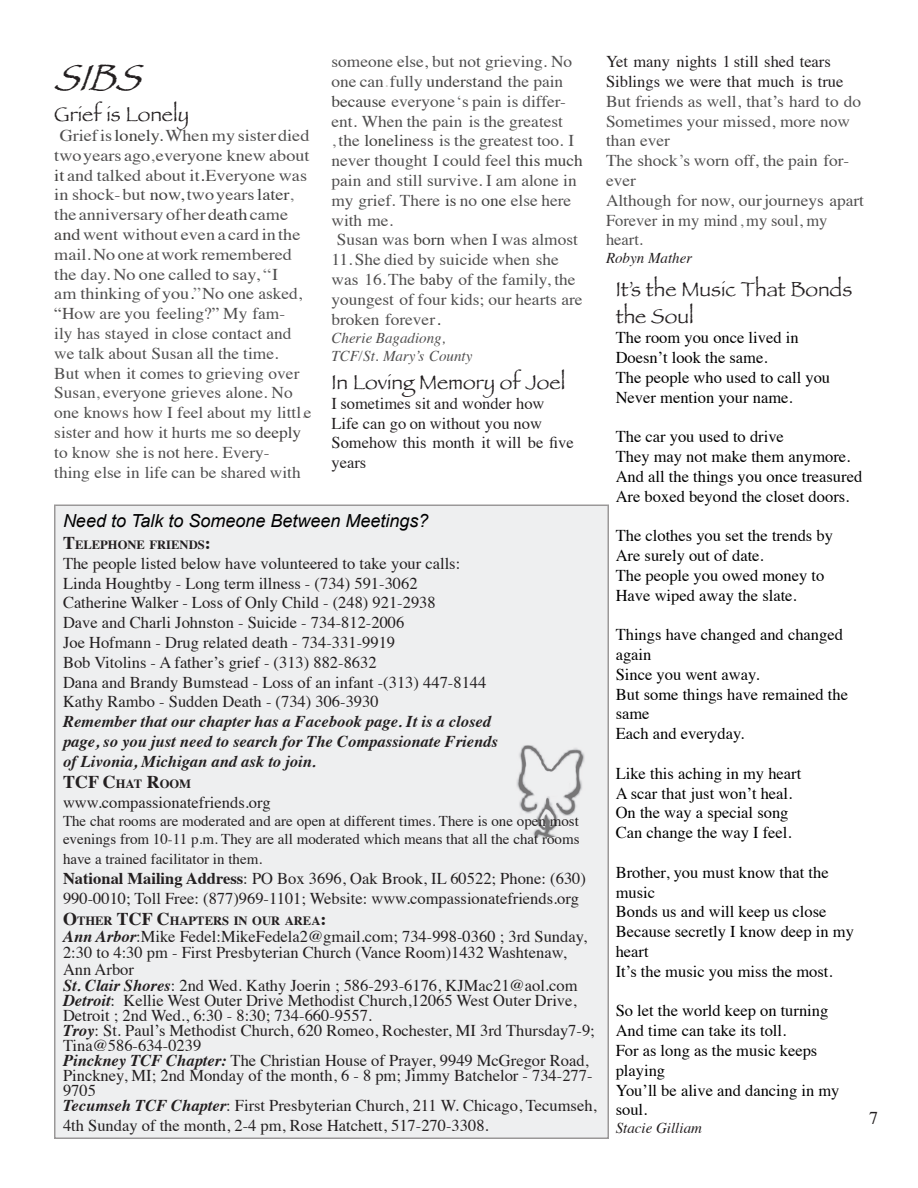
<style>
.page{position:relative;width:918px;height:1188px;background:#fff}
.page>*{position:absolute;margin:0;border:0;box-sizing:border-box;transform-origin:0 0}
.Ad{font:italic 37.95px "Papyrus";color:#231f20}
.Ad-2{font:21px/27px "Papyrus";color:#231f20}
.Heading_2{font:italic 18px "Arial";color:#000}
.t1{font:18px "Times";color:#231f20}
.No_indent_body{font:16.5px/15px "Times";color:#231f20}
.t2{font:16.5px/19.8px "Times";color:#000}
.Body_text{font:16.5px/19.8px "Times";color:#504f4f;scale:1.1 1}
.Body_text-2{font:16.5px/19.8px "Times";color:#504f4f;scale:1.05 1}
.t3{font:italic 700 16.5px/19.8px "Times";color:#231f20}
.No_indent_body-2{font:16.5px/19.8px "Times";color:#504f4f;scale:1.05 1}
.No_indent_body-3{font:16.5px/19.8px "Times";color:#504f4f}
.t4{font:15px/18px "Times";color:#231f20}
.t5{font:italic 15px "Times";color:#504f4f}
.t6{font:italic 15px "Times";color:#231f20}
.Subhead_1{font:700 12.6px "Times";color:#231f20}
.s1{color:#42413f}
.s2{color:#707070}
.s3{color:#33312f}
.s4{color:#b6afac}
.s5{color:#c4c6bd}
.s6{font-size:18px}
.s7{font-weight:700}
.s8{font-weight:700;font-style:italic}
</style>
<div class="page">
<div style="left:55px;top:505px;width:553px;height:633px;background:#eeeff0"></div>
<p class="Ad" style="left:53px;top:55px;width:113px">SIBS</p>
<p class="Ad-2" style="left:54px;top:100px;width:136px">Grief is Lonely</p>
<p class="Body_text" style="left:54px;top:124px;width:235px;text-indent:5px">Grief is <span class="s1">lonely.</span> When my sister died two years ago<span class="s2">,</span> everyone knew about <span class="s1">it</span> and talked about it<span class="s3">.</span> Everyone was in shock- but <span class="s1">now,</span> two years <span class="s1">later</span><span class="s2">, </span>the anniversary of her <span class="s1">death</span> came <span class="s1">and</span> went without even a card in the mail. No one at work remembered the day. No one called to say, <span class="s2">“</span> I<br>am thinking of you <span class="s3">.</span><span class="s2">”</span> No one asked, “How are you feeling?” My fam-<br>ily has stayed in close contact and we talk about Susan all the time.<br>But when it comes to grieving over Susan<span class="s2">,</span> everyone grieves alone. No one knows how I feel about my littl<span class="s4">.</span>e sister and how it hurts me so <span class="s1">deeply </span>to know she is not here. Every-<br>thing else in life can be shared with</p>
<p class="Body_text-2" style="left:332px;top:50px;width:241px">someone else, but not grieving. No one can<span class="s5">.</span> fully <span class="s1">understand</span> the pain <span class="s1">because</span> everyone <span class="s2">‘</span>s pain is differ&shy;ent. When the pain is the greatest<br><span class="s2">,</span> the <span class="s1">loneliness</span> is the greatest too. I never thought I could feel <span class="s1">this much </span>pain and still survive. I am alone in my grief. There <span class="s1">is</span> no <span class="s1">one</span> else here with me.</p>
<p class="Body_text-2" style="left:337px;top:229px;width:231px">Susan was <span class="s1">born</span> when I was almost</p>
<p class="Body_text-2" style="left:332px;top:248px;width:241px">11. She died by suicide when she was 16. The <span class="s1">baby</span> of the family, the youngest of four kids; our hearts are broken forever <span class="s3">.</span></p>
<p class="t5" style="left:332px;top:325px;width:115px">Cherie Bagadiong,</p>
<p class="t5" style="left:332px;top:343px;width:142px">TCF<span class="s2">/</span>St. Mary’s County</p>
<p class="Ad-2" style="left:332px;top:368px;width:235px">In Loving Memory of Joel</p>
<p class="No_indent_body" style="left:332px;top:394px;width:215px">I sometimes sit and wonder how</p>
<p class="No_indent_body" style="left:332px;top:414px;width:212px">Life can go on without you now</p>
<p class="No_indent_body" style="left:332px;top:432px;width:244px;line-height:19.8px">Somehow this month it will be five years</p>
<p class="Heading_2" style="left:63px;top:509px;width:367px">Need to Talk to Someone Between Meetings?</p>
<p class="Subhead_1" style="left:63px;top:533px;width:149px"><span class="s6">T</span>ELEPHONE FRIENDS<span class="s6">:</span></p>
<p class="No_indent_body" style="left:63px;top:554px;width:399px">The people listed below have volunteered to take your calls:</p>
<p class="No_indent_body" style="left:63px;top:574px;width:356px">Linda Houghtby - Long term illness - (734) 591-3062</p>
<p class="No_indent_body" style="left:63px;top:594px;width:374px">Catherine Walker - Loss of Only Child - (248) 921-2938</p>
<p class="No_indent_body" style="left:63px;top:614px;width:343px">Dave and Charli Johnston - Suicide - 734-812-2006</p>
<p class="No_indent_body" style="left:63px;top:633px;width:334px">Joe Hofmann - Drug related death - 734-331-9919</p>
<p class="No_indent_body" style="left:63px;top:653px;width:315px">Bob Vitolins - A father’s grief - (313) 882-8632</p>
<p class="No_indent_body" style="left:63px;top:673px;width:425px">Dana and Brandy Bumstead - Loss of an infant -(313) 447-8144</p>
<p class="No_indent_body" style="left:63px;top:693px;width:317px">Kathy Rambo - Sudden Death - (734) 306-3930</p>
<p class="t3" style="left:63px;top:710px;width:430px">Remember that our chapter has a Facebook page. It is a closed</p>
<p class="t3" style="left:63px;top:730px;width:436px">page, so you just need to search for The Compassionate Friends of Livonia, Michigan and ask to join.</p>
<p class="Subhead_1" style="left:63px;top:772px;width:130px"><span class="s6">TCF C</span>HAT <span class="s6">R</span>OOM</p>
<p class="No_indent_body" style="left:63px;top:794px;width:209px">www.compassionatefriends.org</p>
<p class="t4" style="left:63px;top:811px;width:518px">The chat rooms are moderated and are open at different times. There is one open most evenings from 10-11 p.m. They are all moderated which means that all the chat rooms</p>
<p class="t4" style="left:63px;top:849px;width:201px">have a trained facilitator in them.</p>
<p class="No_indent_body" style="left:63px;top:867px;width:525px;line-height:19.8px"><span class="s7">National Mailing Address</span>: PO Box 3696, Oak Brook, IL 60522; Phone: (630)<br>990-0010; Toll Free: (877)969-1101; Website: www.compassionatefriends.org</p>
<p class="Subhead_1" style="left:63px;top:909px;width:265px"><span class="s6">O</span>THER <span class="s6">TCF C</span>HAPTERS IN OUR AREA<span class="s6">:</span></p>
<p class="No_indent_body" style="left:63px;top:926px;width:526px;line-height:16.5px"><span class="s8">Ann Arbor</span>:Mike Fedel:MikeFedela2@gmail.com; 734-998-0360 ; 3rd Sunday,<br>2:30 to 4:30 pm - First Presbyterian Church (Vance Room)1432 Washtenaw,<br>Ann Arbor</p>
<p class="No_indent_body" style="left:63px;top:977px;width:516px"><span class="s8">St. Clair Shores</span>: 2nd Wed. Kathy Joerin ; 586-293-6176, KJMac21@aol.com</p>
<p class="No_indent_body" style="left:63px;top:992px;width:515px"><span class="s8">Detroit</span>: Kellie West Outer Drive Methodist Church,12065 West Outer Drive,<br>Detroit ; 2nd Wed., 6:30 - 8:30; 734-660-9557.</p>
<p class="No_indent_body" style="left:63px;top:1022px;width:533px"><span class="s8">Troy</span>: St. Paul’s Methodist Church, 620 Romeo, Rochester, MI 3rd Thursday7-9;</p>
<p class="No_indent_body" style="left:63px;top:1037px;width:140px">Tina@586-634-0239</p>
<p class="No_indent_body" style="left:63px;top:1052px;width:531px"><span class="s8">Pinckney TCF Chapter:</span> The Christian House of Prayer, 9949 McGregor Road,<br>Pinckney, MI; 2nd Monday of the month, 6 - 8 pm; Jimmy Batchelor - 734-277-<br>9705</p>
<p class="No_indent_body" style="left:63px;top:1097px;width:535px"><span class="s8">Tecumseh TCF Chapter</span>: First Presbyterian Church, 211 W. Chicago, Tecumseh,</p>
<p class="No_indent_body" style="left:63px;top:1116px;width:427px">4th Sunday of the month, 2-4 pm, Rose Hatchett, 517-270-3308.</p>
<p class="No_indent_body" style="left:606px;top:53px;width:226px">Yet many nights 1 still shed tears</p>
<p class="No_indent_body" style="left:606px;top:73px;width:239px">Siblings we were that much is true</p>
<p class="No_indent_body-2" style="left:606px;top:90px;width:244px">But friends as well, that’s hard to do</p>
<p class="No_indent_body-2" style="left:606px;top:110px;width:234px">Sometimes your missed, more now than ever</p>
<p class="No_indent_body-2" style="left:606px;top:149px;width:233px">The shock<span class="s2">’</span>s worn off, the pain for&shy;ever</p>
<p class="No_indent_body-2" style="left:606px;top:189px;width:247px">Although for now, our journeys apart</p>
<p class="No_indent_body-3" style="left:606px;top:209px;width:223px">Forever <span class="s1">in</span> my mind <span class="s2">,</span> my soul, my heart.</p>
<p class="t6" style="left:606px;top:245px;width:88px">Robyn Mather</p>
<p class="Ad-2" style="left:616px;top:276px;width:238px">It’s the Music That Bonds the Soul</p>
<p class="t2" style="left:616px;top:326px;width:184px">The room you once lived in</p>
<p class="t2" style="left:616px;top:346px;width:153px">Doesn’t look the same.</p>
<p class="t2" style="left:616px;top:366px;width:216px">The people who used to call you</p>
<p class="t2" style="left:616px;top:386px;width:178px">Never mention your name.</p>
<p class="t2" style="left:616px;top:425px;width:170px">The car you used to drive</p>
<p class="t2" style="left:616px;top:445px;width:236px">They may not make them anymore.</p>
<p class="t2" style="left:616px;top:465px;width:248px">And all the things you once treasured</p>
<p class="t2" style="left:616px;top:485px;width:235px">Are boxed beyond the closet doors.</p>
<p class="t2" style="left:616px;top:524px;width:219px">The clothes you set the trends by</p>
<p class="t2" style="left:616px;top:544px;width:150px">Are surely out of date.</p>
<p class="t2" style="left:616px;top:564px;width:210px">The people you owed money to</p>
<p class="t2" style="left:616px;top:584px;width:182px">Have wiped away the slate.</p>
<p class="t2" style="left:616px;top:623px;width:229px">Things have changed and changed again</p>
<p class="t2" style="left:616px;top:663px;width:145px">Since you went away.</p>
<p class="t2" style="left:616px;top:683px;width:234px">But some things have remained the same</p>
<p class="t2" style="left:616px;top:722px;width:130px">Each and everyday.</p>
<p class="t2" style="left:616px;top:762px;width:187px">Like this aching in my heart</p>
<p class="t2" style="left:616px;top:782px;width:178px">A scar that just won’t heal.</p>
<p class="t2" style="left:616px;top:802px;width:174px">On the way a special song</p>
<p class="t2" style="left:616px;top:821px;width:177px">Can change the way I feel.</p>
<p class="t2" style="left:616px;top:861px;width:214px">Brother, you must know that the music</p>
<p class="t2" style="left:616px;top:901px;width:212px">Bonds us and will keep us close</p>
<p class="t2" style="left:616px;top:920px;width:240px">Because secretly I know deep in my heart</p>
<p class="t2" style="left:616px;top:960px;width:218px">It’s the music you miss the most.</p>
<p class="t2" style="left:616px;top:1000px;width:214px">So let the world keep on turning</p>
<p class="t2" style="left:616px;top:1019px;width:172px">And time can take its toll.</p>
<p class="t2" style="left:616px;top:1039px;width:203px">For as long as the music keeps playing</p>
<p class="t2" style="left:616px;top:1079px;width:225px">You’ll be alive and dancing in my soul.</p>
<p class="t6" style="left:616px;top:1115px;width:88px">Stacie Gilliam</p>
<p class="t1" style="left:869px;top:1101px;width:10px">7</p>
</div>
